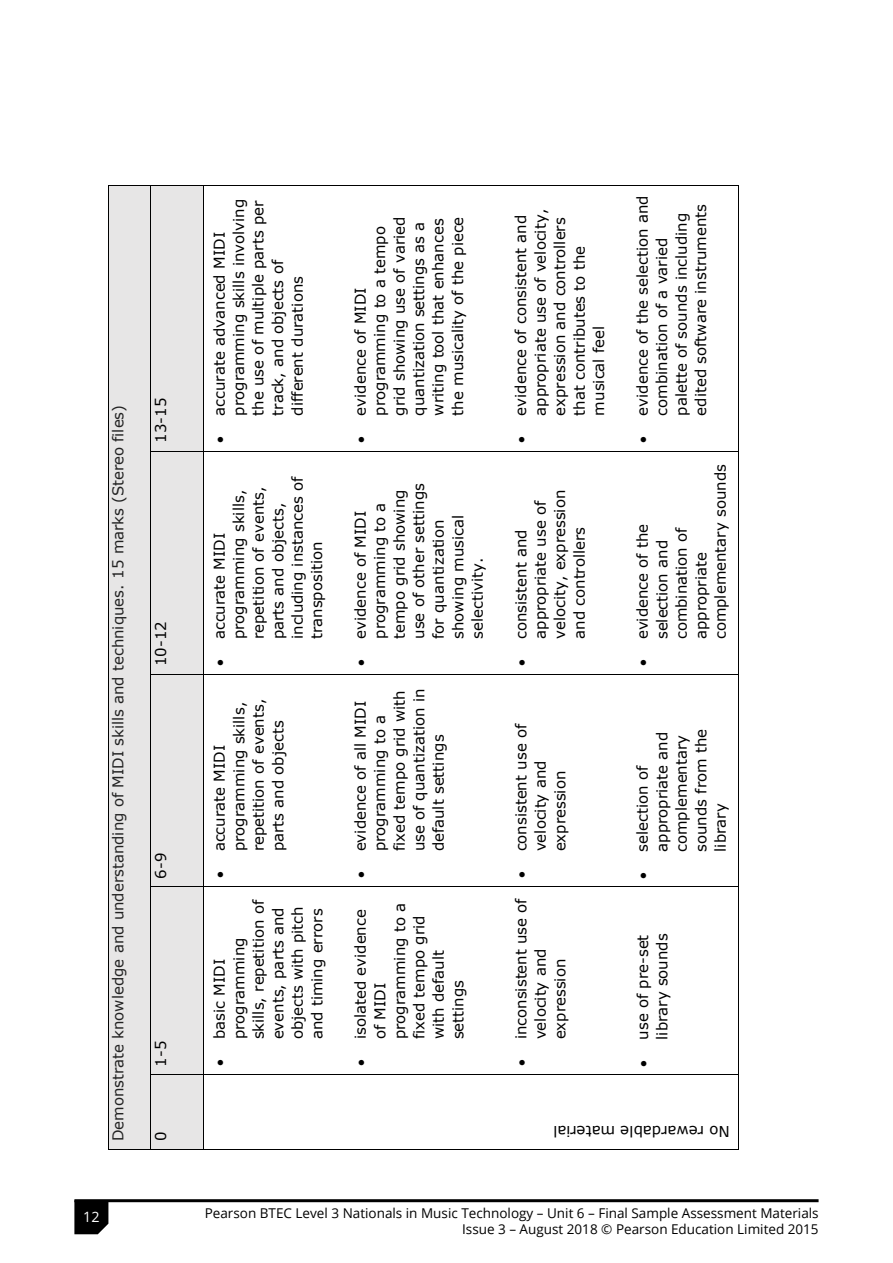
<style>
.page{position:relative;width:893px;height:1263px;background:#fff}
.page>*{position:absolute;margin:0;border:0;box-sizing:border-box;transform-origin:0 0}
.t1{font:15px/19.5px "Verdana";color:#000}
.t2{font:15px "Verdana";color:#222}
.t3{font:14.25px/16.5px "Open Sans";color:#000;text-align:right}
.t4{font:14.25px "Open Sans";color:#fff}
.t5{font:13.5px/16.5px "Open Sans";color:#000;text-align:right}
</style>
<div class="page">
<div style="left:109px;top:185px;width:42px;height:964px;background:#e7e6e6"></div>
<hr style="left:108px;top:185px;width:1px;height:964px;background:#000">
<hr style="left:109px;top:1149px;width:42px;height:1px;background:#000">
<hr style="left:109px;top:185px;width:42px;height:1px;background:#000">
<div style="left:151px;top:1075px;width:52px;height:74px;background:#e7e6e6"></div>
<div style="left:151px;top:887px;width:52px;height:187px;background:#e7e6e6"></div>
<div style="left:151px;top:675px;width:52px;height:211px;background:#e7e6e6"></div>
<div style="left:151px;top:451px;width:52px;height:223px;background:#e7e6e6"></div>
<div style="left:151px;top:185px;width:52px;height:265px;background:#e7e6e6"></div>
<hr style="left:151px;top:1075px;width:1px;height:74px;background:#000">
<hr style="left:151px;top:887px;width:1px;height:187px;background:#000">
<hr style="left:151px;top:675px;width:1px;height:211px;background:#000">
<hr style="left:151px;top:451px;width:1px;height:223px;background:#000">
<hr style="left:151px;top:185px;width:1px;height:266px;background:#000">
<hr style="left:151px;top:1149px;width:52px;height:1px;background:#000">
<hr style="left:151px;top:1074px;width:52px;height:1px;background:#000">
<hr style="left:151px;top:886px;width:52px;height:1px;background:#000">
<hr style="left:151px;top:674px;width:52px;height:1px;background:#000">
<hr style="left:151px;top:451px;width:52px;height:1px;background:#000">
<hr style="left:151px;top:185px;width:52px;height:1px;background:#000">
<hr style="left:203px;top:1075px;width:1px;height:74px;background:#000">
<hr style="left:203px;top:887px;width:1px;height:187px;background:#000">
<hr style="left:203px;top:675px;width:1px;height:211px;background:#000">
<hr style="left:203px;top:451px;width:1px;height:223px;background:#000">
<hr style="left:203px;top:185px;width:1px;height:266px;background:#000">
<hr style="left:204px;top:1149px;width:534px;height:1px;background:#000">
<hr style="left:738px;top:1075px;width:1px;height:74px;background:#000">
<hr style="left:204px;top:1074px;width:534px;height:1px;background:#000">
<hr style="left:738px;top:887px;width:1px;height:187px;background:#000">
<hr style="left:204px;top:886px;width:534px;height:1px;background:#000">
<hr style="left:738px;top:675px;width:1px;height:211px;background:#000">
<hr style="left:204px;top:674px;width:534px;height:1px;background:#000">
<hr style="left:738px;top:451px;width:1px;height:223px;background:#000">
<hr style="left:204px;top:451px;width:534px;height:1px;background:#000">
<hr style="left:738px;top:185px;width:1px;height:266px;background:#000">
<hr style="left:204px;top:185px;width:534px;height:1px;background:#000">
<hr style="left:74px;top:1199px;width:745px;height:3px;background:#000">
<svg style="left:74px;top:1200px;width:34px;height:34px"></svg>
<p class="t2" style="left:108px;top:1141px;width:738px;rotate:-90deg">Demonstrate knowledge and understanding of MIDI skills and techniques. 15 marks (Stereo files)</p>
<p class="t1" style="left:151px;top:443px;width:46px;rotate:-90deg">13-15</p>
<p class="t1" style="left:151px;top:666px;width:46px;rotate:-90deg">10-12</p>
<p class="t1" style="left:151px;top:879px;width:27px;rotate:-90deg">6-9</p>
<p class="t1" style="left:151px;top:1067px;width:27px;rotate:-90deg">1-5</p>
<p class="t1" style="left:151px;top:1141px;width:11px;rotate:-90deg">0</p>
<p class="t1" style="left:209px;top:416px;width:218px;text-indent:-27px;rotate:-90deg">• accurate advanced MIDI programming skills involving the use of multiple parts per track, and objects of different durations</p>
<p class="t1" style="left:350px;top:416px;width:200px;text-indent:-27px;rotate:-90deg">• evidence of MIDI programming to a tempo grid showing use of varied quantization settings as a writing tool that enhances the musicality of the piece</p>
<p class="t1" style="left:511px;top:416px;width:208px;text-indent:-27px;rotate:-90deg">• evidence of consistent and appropriate use of velocity, expression and controllers that contributes to the musical feel</p>
<p class="t1" style="left:209px;top:639px;width:164px;text-indent:-27px;rotate:-90deg">• accurate MIDI programming skills, repetition of events, parts and objects, including instances of transposition</p>
<p class="t1" style="left:350px;top:639px;width:157px;text-indent:-27px;rotate:-90deg">• evidence of MIDI programming to a tempo grid showing use of other settings for quantization showing musical selectivity.</p>
<p class="t1" style="left:511px;top:639px;width:151px;text-indent:-27px;rotate:-90deg">• consistent and appropriate use of velocity, expression and controllers</p>
<p class="t1" style="left:632px;top:416px;width:222px;text-indent:-27px;rotate:-90deg">• evidence of the selection and combination of a varied palette of sounds including edited software instruments</p>
<p class="t1" style="left:632px;top:639px;width:177px;text-indent:-27px;rotate:-90deg">• evidence of the selection and combination of appropriate complementary sounds</p>
<p class="t1" style="left:210px;top:851px;width:154px;text-indent:-27px;rotate:-90deg">• accurate MIDI programming skills, repetition of events, parts and objects</p>
<p class="t1" style="left:350px;top:851px;width:164px;text-indent:-27px;rotate:-90deg">• evidence of all MIDI programming to a fixed tempo grid with use of quantization in default settings</p>
<p class="t1" style="left:511px;top:851px;width:129px;text-indent:-27px;rotate:-90deg">• consistent use of velocity and expression</p>
<p class="t1" style="left:633px;top:852px;width:125px;text-indent:-27px;rotate:-90deg">• selection of appropriate and complementary sounds from the library</p>
<p class="t1" style="left:210px;top:1039px;width:141px;text-indent:-27px;rotate:-90deg">• basic MIDI programming skills, repetition of events, parts and objects with pitch and timing errors</p>
<p class="t1" style="left:351px;top:1039px;width:138px;text-indent:-27px;rotate:-90deg">• isolated evidence of MIDI programming to a fixed tempo grid with default settings</p>
<p class="t1" style="left:511px;top:1039px;width:143px;text-indent:-27px;rotate:-90deg">• inconsistent use of velocity and expression</p>
<p class="t1" style="left:633px;top:1067px;width:135px;text-align:right;rotate:-90deg">• use of pre-set library sounds</p>
<p class="t1" style="left:730px;top:1141px;width:178px;rotate:-180deg">No rewardable material</p>
<p class="t4" style="left:91px;top:1207px;width:10px">0</p>
<p class="t3" style="left:160px;top:1204px;width:660px">Pearson BTEC Level 3 Nationals in Music Technology – Unit 6 – Final Sample Assessment Materials –<br>Issue 2 – July 2017 © Pearson Education Limited 2015</p>
<p class="t4" style="left:83px;top:1207px;width:18px">12</p>
<p class="t5" style="left:205px;top:1204px;width:615px">Pearson BTEC Level 3 Nationals in Music Technology – Unit 6 – Final Sample Assessment Materials<br>Issue 3 – August 2018 © Pearson Education Limited 2015</p>
</div>
